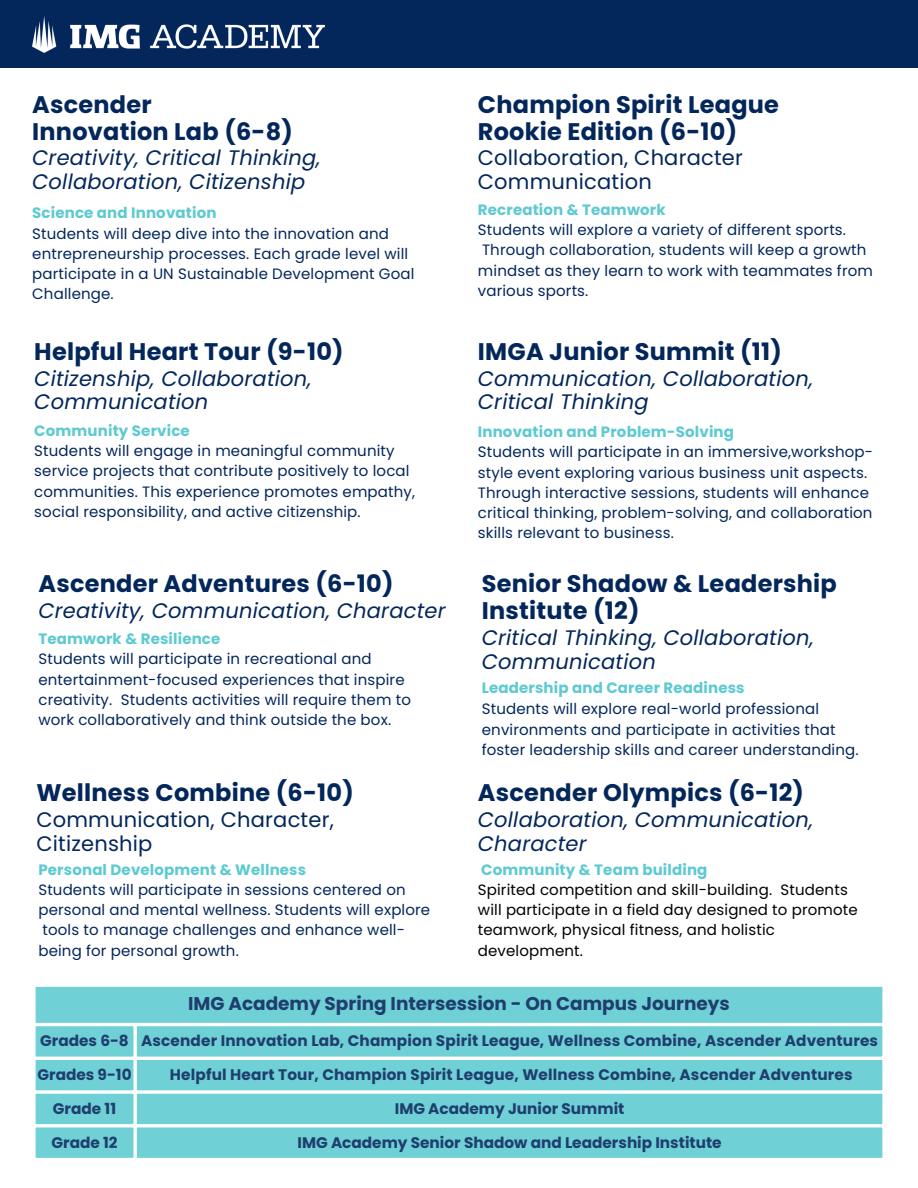
<style>
.page{position:relative;width:918px;height:1188px;background:#fff}
.page>*{position:absolute;margin:0;border:0;box-sizing:border-box;transform-origin:0 0}
.t1{font:700 24px/27px "Poppins";letter-spacing:.01em;color:#03265b}
.t2{font:italic 21px/23.7px "Poppins";letter-spacing:.01em;color:#03265b}
.t3{font:21px/23.7px "Poppins";letter-spacing:.01em;color:#03265b}
.t4{font:700 18.45px "Poppins";color:#03265b}
.t5{font:700 15.3px "Poppins";letter-spacing:.01em;color:#03265b}
.t6{font:15px/20.2px "Poppins";letter-spacing:.01em;color:#03265b}
.t7{font:700 15px "Poppins";letter-spacing:.01em;color:#5dcad1}
.t8{font:15px/20.2px "Poppins";letter-spacing:.01em;color:#000}
</style>
<div class="page">
<div style="left:0;top:0;width:918px;height:68px;background:#03265b"></div>
<div style="left:36px;top:987px;width:846px;height:171px;background:#6fd0d6"></div>
<svg style="left:35px;top:987px;width:1px;height:171px"></svg>
<hr style="left:134px;top:1026px;width:3px;height:132px;background:#fff">
<svg style="left:882px;top:987px;width:1px;height:171px"></svg>
<svg style="left:36px;top:986px;width:846px;height:1px"></svg>
<hr style="left:32px;top:1023px;width:854px;height:3px;background:#fff">
<hr style="left:32px;top:1057px;width:854px;height:3px;background:#fff">
<svg style="left:35px;top:1090px;width:848px;height:4px"></svg>
<hr style="left:32px;top:1124px;width:854px;height:3px;background:#fff">
<img style="left:32px;top:17px;width:293px;height:36px">
<p class="t1" style="left:32px;top:91px;width:121px">Ascender</p>
<p class="t1" style="left:32px;top:118px;width:262px">Innovation Lab (6-8)</p>
<p class="t2" style="left:32px;top:146px;width:290px">Creativity, Critical Thinking,<br>Collaboration, Citizenship</p>
<p class="t7" style="left:32px;top:203px;width:186px">Science and Innovation</p>
<p class="t6" style="left:32px;top:223px;width:384px">Students will deep dive into the innovation and entrepreneurship processes. Each grade level will participate in a UN Sustainable Development Goal Challenge.</p>
<p class="t1" style="left:34px;top:338px;width:311px">Helpful Heart Tour (9-10)</p>
<p class="t2" style="left:34px;top:366px;width:279px">Citizenship, Collaboration,<br>Communication</p>
<p class="t7" style="left:34px;top:420px;width:157px">Community Service</p>
<p class="t6" style="left:34px;top:441px;width:382px">Students will engage in meaningful community service projects that contribute positively to local communities. This experience promotes empathy, social responsibility, and active citizenship.</p>
<p class="t1" style="left:38px;top:570px;width:357px">Ascender Adventures (6-10)</p>
<p class="t2" style="left:38px;top:599px;width:409px">Creativity, Communication, Character</p>
<p class="t7" style="left:38px;top:628px;width:184px">Teamwork &amp; Resilience</p>
<p class="t6" style="left:38px;top:649px;width:374px">Students will participate in recreational and entertainment-focused experiences that inspire creativity. Students activities will require them to work collaboratively and think outside the box.</p>
<p class="t1" style="left:478px;top:91px;width:303px">Champion Spirit League</p>
<p class="t1" style="left:478px;top:118px;width:261px">Rookie Edition (6-10)</p>
<p class="t3" style="left:478px;top:146px;width:267px">Collaboration, Character</p>
<p class="t3" style="left:478px;top:170px;width:176px">Communication</p>
<p class="t7" style="left:478px;top:199px;width:189px">Recreation &amp; Teamwork</p>
<p class="t6" style="left:478px;top:220px;width:397px">Students will explore a variety of different sports.<br>Through collaboration, students will keep a growth mindset as they learn to work with teammates from various sports.</p>
<p class="t1" style="left:478px;top:338px;width:305px">IMGA Junior Summit (11)</p>
<p class="t2" style="left:478px;top:366px;width:337px">Communication, Collaboration,<br>Critical Thinking</p>
<p class="t7" style="left:478px;top:421px;width:258px">Innovation and Problem-Solving</p>
<p class="t6" style="left:478px;top:442px;width:397px">Students will participate in an immersive,workshop&shy;style event exploring various business unit aspects.<br>Through interactive sessions, students will enhance critical thinking, problem-solving, and collaboration skills relevant to business.</p>
<p class="t1" style="left:482px;top:570px;width:357px">Senior Shadow &amp; Leadership<br>Institute (12)</p>
<p class="t2" style="left:482px;top:626px;width:334px">Critical Thinking, Collaboration,<br>Communication</p>
<p class="t7" style="left:482px;top:678px;width:264px">Leadership and Career Readiness</p>
<p class="t6" style="left:482px;top:698px;width:378px;line-height:20.7px">Students will explore real-world professional environments and participate in activities that foster leadership skills and career understanding.</p>
<p class="t1" style="left:36px;top:779px;width:319px">Wellness Combine (6-10)</p>
<p class="t3" style="left:36px;top:808px;width:299px">Communication, Character,<br>Citizenship</p>
<p class="t7" style="left:38px;top:859px;width:269px">Personal Development &amp; Wellness</p>
<p class="t6" style="left:38px;top:880px;width:393px">Students will participate in sessions centered on personal and mental wellness. Students will explore tools to manage challenges and enhance well&shy;being for personal growth.</p>
<p class="t1" style="left:478px;top:779px;width:328px">Ascender Olympics (6-12)</p>
<p class="t2" style="left:478px;top:808px;width:337px">Collaboration, Communication,<br>Character</p>
<p class="t7" style="left:481px;top:859px;width:228px">Community &amp; Team building</p>
<p class="t8" style="left:478px;top:880px;width:381px">Spirited competition and skill-building. Students will participate in a field day designed to promote teamwork, physical fitness, and holistic development.</p>
<p class="t4" style="left:188px;top:991px;width:543px">IMG Academy Spring Intersession - On Campus Journeys</p>
<p class="t5" style="left:40px;top:1030px;width:839px">Grades 6-8 Ascender Innovation Lab, Champion Spirit League, Wellness Combine, Ascender Adventures</p>
<p class="t5" style="left:37px;top:1064px;width:96px">Grades 9-10</p>
<p class="t5" style="left:170px;top:1064px;width:684px">Helpful Heart Tour, Champion Spirit League, Wellness Combine, Ascender Adventures</p>
<p class="t5" style="left:53px;top:1098px;width:65px">Grade 11</p>
<p class="t5" style="left:395px;top:1098px;width:231px">IMG Academy Junior Summit</p>
<p class="t5" style="left:52px;top:1132px;width:68px">Grade 12</p>
<p class="t5" style="left:298px;top:1132px;width:426px">IMG Academy Senior Shadow and Leadership Institute</p>
</div>
